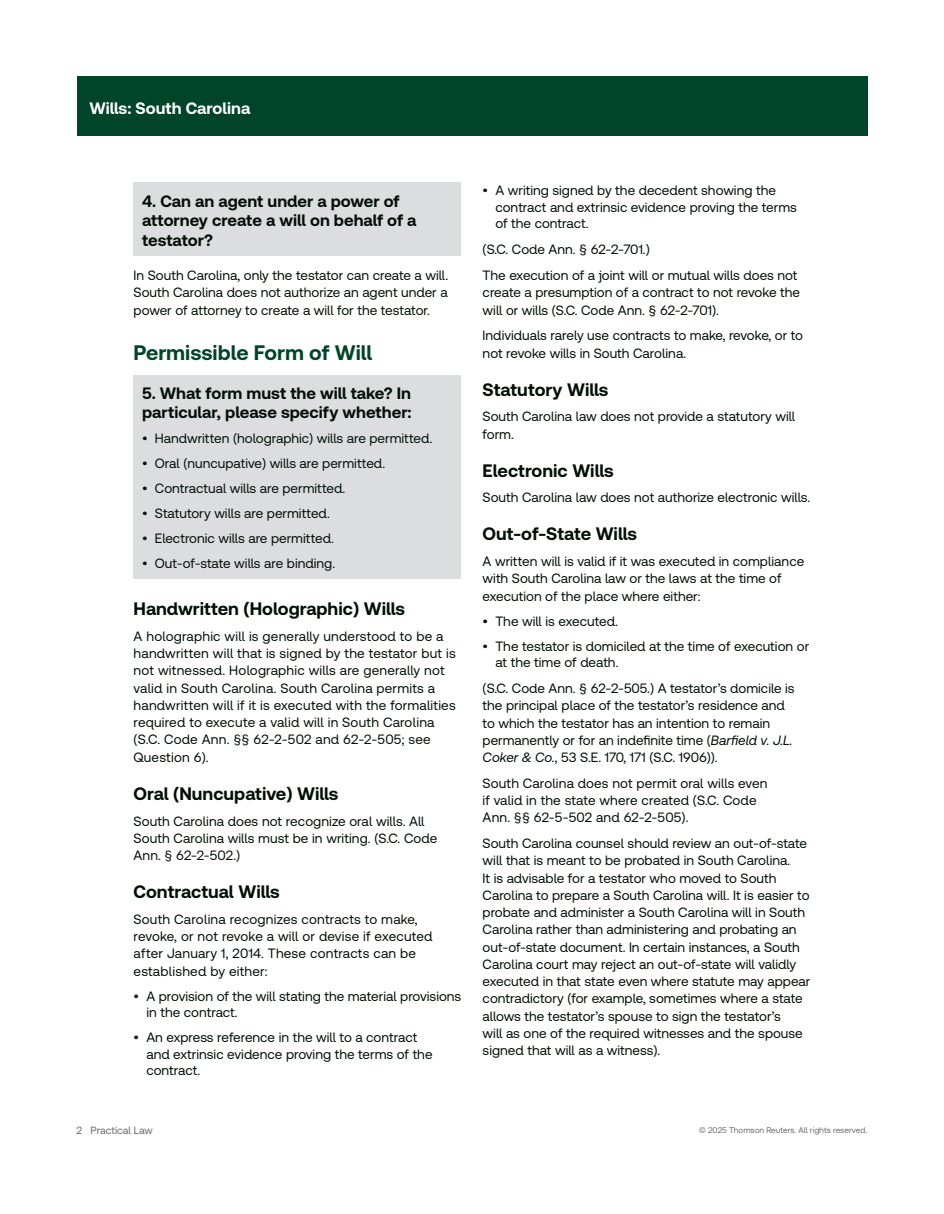
<style>
.page{position:relative;width:944px;height:1214px;background:#fff}
.page>*{position:absolute;margin:0;border:0;box-sizing:border-box;transform-origin:0 0}
.t1{font:700 21px "Clario";color:#004529}
.t2{font:700 18px "Clario";color:#020f06}
.t3{font:700 16.5px/19.5px "Clario";color:#020f06}
.t4{font:700 16.5px "Clario";color:#fff}
.t5{font:13.5px/17.2px "Clario";color:#020f06}
.t6{font:10.5px "Clario";color:#676d66}
.t7{font:8.25px "Clario";color:#676d66}
.s1{font-style:italic}
</style>
<div class="page">
<div style="left:77px;top:77px;width:790px;height:59px;background:#004529"></div>
<div style="left:134px;top:183px;width:327px;height:73px;background:#dcdddf"></div>
<div style="left:134px;top:375px;width:327px;height:203px;background:#dcdddf"></div>
<p class="t4" style="left:89px;top:98px;width:162px">Wills: South Carolina</p>
<p class="t3" style="left:142px;top:191px;width:276px">4. Can an agent under a power of attorney create a will on behalf of a testator?</p>
<p class="t5" style="left:134px;top:266px;width:316px;text-align:justify">In South Carolina, only the testator can create a will.<br>South Carolina does not authorize an agent under a power of attorney to create a will for the testator.</p>
<h1 class="t1" style="left:134px;top:339px;width:240px">Permissible Form of Will</h1>
<p class="t3" style="left:142px;top:382px;width:271px">5. What form must the will take? In particular, please specify whether:</p>
<p class="t5" style="left:142px;top:429px;width:292px">• Handwritten (holographic) wills are permitted.</p>
<p class="t5" style="left:142px;top:454px;width:244px">• Oral (nuncupative) wills are permitted.</p>
<p class="t5" style="left:142px;top:479px;width:205px">• Contractual wills are permitted.</p>
<p class="t5" style="left:142px;top:504px;width:189px">• Statutory wills are permitted.</p>
<p class="t5" style="left:142px;top:529px;width:193px">• Electronic wills are permitted.</p>
<p class="t5" style="left:142px;top:554px;width:194px">• Out-of-state wills are binding.</p>
<h2 class="t2" style="left:134px;top:597px;width:273px">Handwritten (Holographic) Wills</h2>
<p class="t5" style="left:134px;top:627px;width:324px">A holographic will is generally understood to be a handwritten will that is signed by the testator but is not witnessed. Holographic wills are generally not valid in South Carolina. South Carolina permits a handwritten will if it is executed with the formalities required to execute a valid will in South Carolina (S.C. Code Ann. §§ 62-2-502 and 62-2-505; see Question 6).</p>
<h2 class="t2" style="left:134px;top:782px;width:206px">Oral (Nuncupative) Wills</h2>
<p class="t5" style="left:134px;top:811px;width:305px">South Carolina does not recognize oral wills. All<br>South Carolina wills must be in writing. (S.C. Code<br>Ann. § 62-2-502.)</p>
<h2 class="t2" style="left:134px;top:880px;width:148px">Contractual Wills</h2>
<p class="t5" style="left:134px;top:910px;width:300px">South Carolina recognizes contracts to make, revoke, or not revoke a will or devise if executed after January 1, 2014. These contracts can be established by either:</p>
<p class="t5" style="left:146px;top:987px;width:316px;line-height:16.5px;text-indent:-13px">• A provision of the will stating the material provisions in the contract.</p>
<p class="t5" style="left:146px;top:1028px;width:288px;line-height:16.5px;text-indent:-13px">• An express reference in the will to a contract and extrinsic evidence proving the terms of the contract.</p>
<p class="t5" style="left:495px;top:182px;width:303px;line-height:16.5px;text-indent:-13px">• A writing signed by the decedent showing the contract and extrinsic evidence proving the terms of the contract.</p>
<p class="t5" style="left:482px;top:236px;width:316px;line-height:25.8px">(S.C. Code Ann. § 62-2-701.)<br>The execution of a joint will or mutual wills does not</p>
<p class="t5" style="left:482px;top:283px;width:319px">create a presumption of a contract to not revoke the will or wills (S.C. Code Ann. § 62-2-701).</p>
<p class="t5" style="left:482px;top:326px;width:322px">Individuals rarely use contracts to make, revoke, or to not revoke wills in South Carolina.</p>
<h2 class="t2" style="left:482px;top:378px;width:127px">Statutory Wills</h2>
<p class="t5" style="left:482px;top:407px;width:314px">South Carolina law does not provide a statutory will form.</p>
<h2 class="t2" style="left:482px;top:459px;width:133px">Electronic Wills</h2>
<p class="t5" style="left:482px;top:488px;width:329px">South Carolina law does not authorize electronic wills.</p>
<h2 class="t2" style="left:482px;top:523px;width:156px">Out-of-State Wills</h2>
<p class="t5" style="left:482px;top:552px;width:323px">A written will is valid if it was executed in compliance with South Carolina law or the laws at the time of execution of the place where either:</p>
<p class="t5" style="left:482px;top:612px;width:137px">• The will is executed.</p>
<p class="t5" style="left:495px;top:637px;width:315px;line-height:16.5px;text-indent:-13px">• The testator is domiciled at the time of execution or at the time of death.</p>
<p class="t5" style="left:482px;top:679px;width:313px">(S.C. Code Ann. § 62-2-505.) A testator’s domicile is the principal place of the testator’s residence and to which the testator has an intention to remain permanently or for an indefinite time (<span class="s1">Barfield v. J.L.<br>Coker &amp; Co.</span>, 53 S.E. 170, 171 (S.C. 1906)).</p>
<p class="t5" style="left:482px;top:774px;width:286px">South Carolina does not permit oral wills even if valid in the state where created (S.C. Code<br>Ann. §§ 62-5-502 and 62-2-505).</p>
<p class="t5" style="left:482px;top:834px;width:329px">South Carolina counsel should review an out-of-state will that is meant to be probated in South Carolina.<br>It is advisable for a testator who moved to South Carolina to prepare a South Carolina will. It is easier to probate and administer a South Carolina will in South Carolina rather than administering and probating an out-of-state document. In certain instances, a South Carolina court may reject an out-of-state will validly executed in that state even where statute may appear contradictory (for example, sometimes where a state allows the testator’s spouse to sign the testator’s<br>will as one of the required witnesses and the spouse signed that will as a witness).</p>
<p class="t6" style="left:77px;top:1124px;width:78px">2 Practical Law</p>
<p class="t7" style="left:699px;top:1124px;width:170px">© 2025 Thomson Reuters. All rights reserved.</p>
</div>
